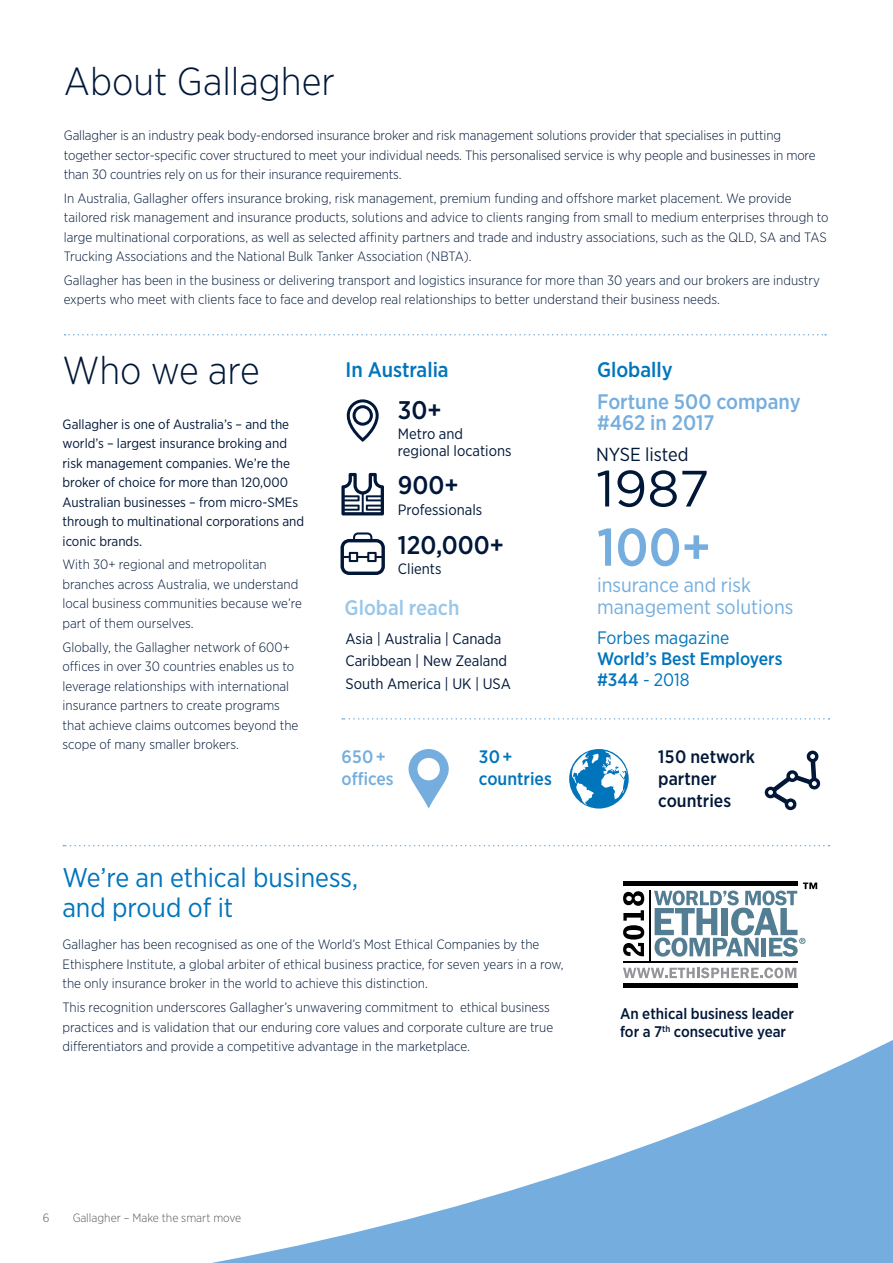
<style>
.page{position:relative;width:893px;height:1263px;background:#fff}
.page>*{position:absolute;margin:0;border:0;box-sizing:border-box;transform-origin:0 0}
.t1{font:500 52.8px "Gotham Narrow";color:#75aede}
.t2{font:51px "Gotham";color:#001738}
.t3{font:300 39px "Gotham Narrow";color:#001738}
.t4{font:27px/30px "Gotham Narrow";color:#0075bc}
.t5{font:500 25.5px "Gotham Narrow";color:#001738}
.t6{font:500 21px/21px "Gotham Narrow";color:#75aede}
.t7{font:500 21px "Gotham Narrow";color:#0075bc}
.t8{font:500 21px "Gotham Narrow";color:#98c7e9}
.t9{font:20.1px/22.5px "Gotham Narrow";color:#75aede}
.t10{font:18.9px "Gotham Narrow";color:#001738}
.t11{font:500 18px/21.6px "Gotham Narrow";color:#0075bc}
.t12{font:500 18px/21.6px "Gotham Narrow";color:#001738}
.t13{font:18px "Gotham Narrow";color:#0075bc}
.t14{font:500 18px/21.6px "Gotham Narrow";color:#75aede}
.t15{font:500 15.3px/18.5px "Gotham Narrow";color:#001738}
.t16{font:15.15px/22.2px "Gotham Narrow";color:#001738}
.t17{font:15px/16.5px "Gotham Narrow";color:#001738}
.t18{font:300 13.5px/19.5px "Gotham Narrow";color:#001738}
.t19{font:13.5px/19.5px "Gotham Narrow";color:#001738}
.t20{font:300 12px "Gotham Narrow";color:#58595b}
.s1{font-weight:400}
</style>
<div class="page">
<svg style="left:212px;top:1040px;width:681px;height:223px"></svg>
<svg style="left:63px;top:845px;width:766px;height:1px"></svg>
<svg style="left:342px;top:718px;width:487px;height:1px"></svg>
<svg style="left:569px;top:749px;width:60px;height:59px"></svg>
<svg style="left:409px;top:749px;width:40px;height:59px"></svg>
<svg style="left:765px;top:751px;width:55px;height:59px"></svg>
<hr style="left:649px;top:890px;width:1px;height:72px;background:#000">
<svg style="left:623px;top:967px;width:173px;height:11px"></svg>
<hr style="left:623px;top:961px;width:174px;height:2px;background:#000">
<div style="left:623px;top:881px;width:174px;height:5px;background:#000"></div>
<hr style="left:623px;top:983px;width:174px;height:4px;background:#000">
<svg style="left:654px;top:882px;width:163px;height:75px"></svg>
<svg style="left:623px;top:891px;width:21px;height:65px"></svg>
<svg style="left:341px;top:532px;width:44px;height:43px"></svg>
<svg style="left:65px;top:334px;width:761px;height:108px"></svg>
<svg style="left:341px;top:473px;width:43px;height:42px"></svg>
<h3 class="t3" style="left:64px;top:57px;width:273px">About Gallagher</h3>
<p class="t18" style="left:64px;top:125px;width:753px">Gallagher is an industry peak body-endorsed insurance broker and risk management solutions provider that specialises in putting together sector-specific cover structured to meet your individual needs. This personalised service is why people and businesses in more than 30 countries rely on us for their insurance requirements.</p>
<p class="t18" style="left:64px;top:188px;width:766px">In Australia, Gallagher offers insurance broking, risk management, premium funding and offshore market placement. We provide tailored risk management and insurance products, solutions and advice to clients ranging from small to medium enterprises through to large multinational corporations, as well as selected affinity partners and trade and industry associations, such as the QLD, SA and TAS Trucking Associations and the National Bulk Tanker Association (NBTA).</p>
<p class="t18" style="left:64px;top:270px;width:758px">Gallagher has been in the business or delivering transport and logistics insurance for more than 30 years and our brokers are industry experts who meet with clients face to face and develop real relationships to better understand their business needs.</p>
<h3 class="t3" style="left:63px;top:346px;width:199px">Who we are</h3>
<p class="t19" style="left:63px;top:414px;width:243px">Gallagher is one of Australia’s – and the world’s – largest insurance broking and risk management companies. We’re the broker of choice for more than 120,000<br>Australian businesses – from micro-SMEs through to multinational corporations and iconic brands.</p>
<p class="t18" style="left:63px;top:555px;width:241px">With 30+ regional and metropolitan branches across Australia, we understand local business communities because we’re part of them ourselves.</p>
<p class="t18" style="left:63px;top:637px;width:237px">Globally, the Gallagher network of 600+ offices in over 30 countries enables us to leverage relationships with international insurance partners to create programs that achieve claims outcomes beyond the scope of many smaller brokers.</p>
<h3 class="t7" style="left:346px;top:356px;width:105px">In Australia</h3>
<h3 class="t7" style="left:597px;top:356px;width:77px">Globally</h3>
<h3 class="t5" style="left:398px;top:394px;width:45px">30+</h3>
<p class="t17" style="left:398px;top:426px;width:115px">Metro and regional locations</p>
<h3 class="t5" style="left:398px;top:469px;width:62px">900+</h3>
<p class="t17" style="left:398px;top:501px;width:86px">Professionals</p>
<h3 class="t5" style="left:398px;top:528px;width:108px">120,000+</h3>
<p class="t17" style="left:398px;top:560px;width:45px">Clients</p>
<h3 class="t8" style="left:345px;top:595px;width:116px">Global reach</h3>
<p class="t16" style="left:345px;top:627px;width:167px">Asia | Australia | Canada<br>Caribbean | New Zealand<br>South America | UK | USA</p>
<h3 class="t6" style="left:597px;top:391px;width:205px">Fortune 500 company #462 in 2017</h3>
<h3 class="t10" style="left:596px;top:442px;width:94px">NYSE listed</h3>
<h2 class="t2" style="left:596px;top:456px;width:115px">1987</h2>
<h1 class="t1" style="left:597px;top:514px;width:115px">100+</h1>
<h3 class="t9" style="left:597px;top:573px;width:198px">insurance and risk management solutions</h3>
<h3 class="t13" style="left:597px;top:626px;width:134px">Forbes magazine</h3>
<h3 class="t11" style="left:597px;top:648px;width:187px;line-height:21px">World’s Best Employers #344 <span class="s1">- 2018</span></h3>
<h3 class="t14" style="left:341px;top:746px;width:54px">650 + offices</h3>
<h3 class="t12" style="left:658px;top:746px;width:98px">150 network partner countries</h3>
<h3 class="t11" style="left:479px;top:746px;width:74px">30 + countries</h3>
<h3 class="t4" style="left:62px;top:862px;width:297px">We’re an ethical business, and proud of it</h3>
<p class="t18" style="left:62px;top:934px;width:503px">Gallagher has been recognised as one of the World’s Most Ethical Companies by the<br>Ethisphere Institute, a global arbiter of ethical business practice, for seven years in a row, the only insurance broker in the world to achieve this distinction.</p>
<p class="t18" style="left:62px;top:997px;width:492px">This recognition underscores Gallagher’s unwavering commitment to ethical business practices and is validation that our enduring core values and corporate culture are true differentiators and provide a competitive advantage in the marketplace.</p>
<p class="t15" style="left:620px;top:1004px;width:176px">An ethical business leader for a 7<sup>th</sup> consecutive year</p>
<p class="t20" style="left:43px;top:1210px;width:8px">6</p>
<p class="t20" style="left:72px;top:1210px;width:171px">Gallagher – Make the smart move</p>
</div>
